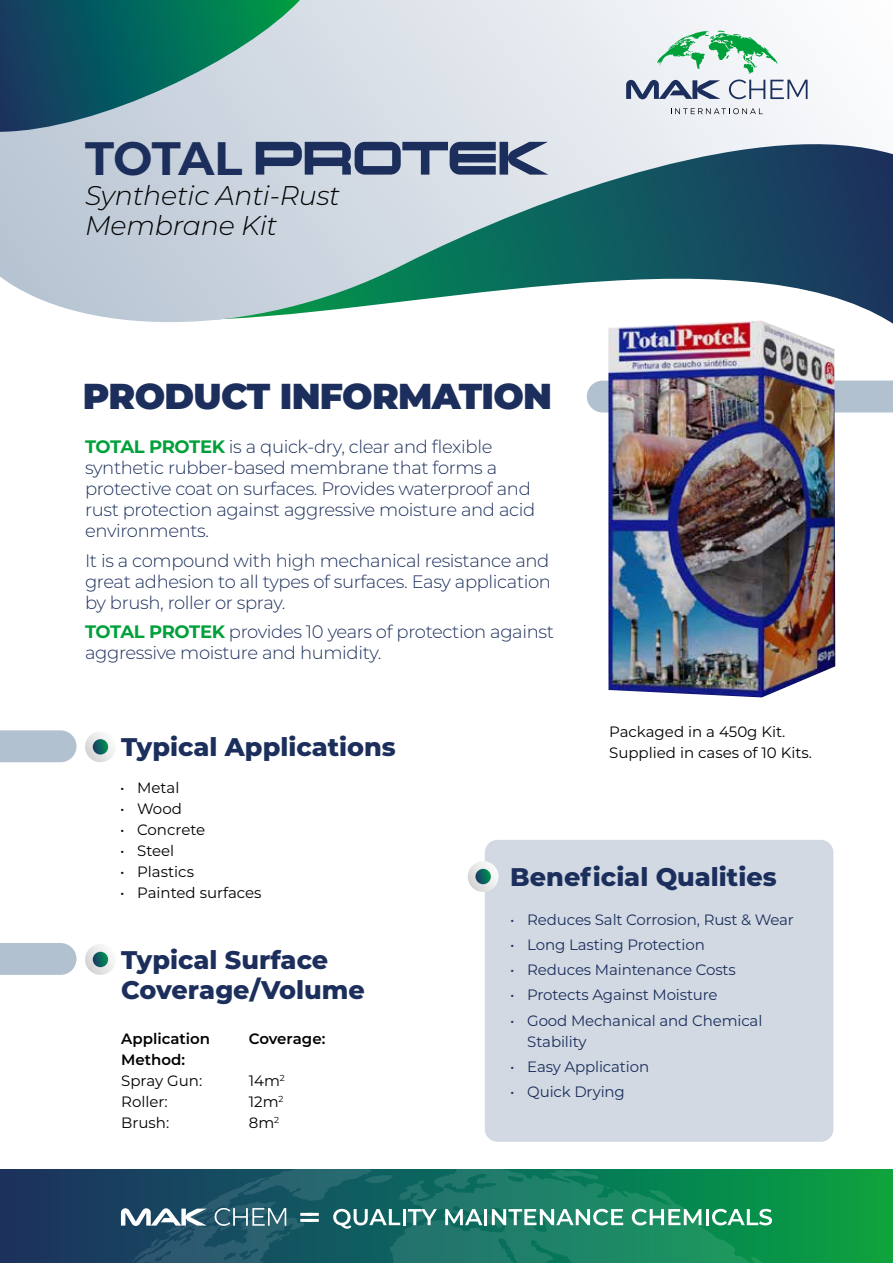
<style>
.page{position:relative;width:893px;height:1263px;background:#fff}
.page>*{position:absolute;margin:0;border:0;box-sizing:border-box;transform-origin:0 0}
.t1{font:700 59.4px "Changeling Neo";color:#1c2f5c}
.t2{font:900 36px "Montserrat";letter-spacing:-.02em;color:#1c2f5c}
.t3{font:italic 300 27px/30px "Montserrat";letter-spacing:-.01em;color:#000}
.t4{font:800 25.5px/30.6px "Montserrat";color:#1c2f5c}
.t5{font:300 18px/21px "Montserrat";letter-spacing:-.02em;color:#1c2f5c}
.t6{font:15px/21px "Montserrat";letter-spacing:-.01em;color:#1c2f5c}
.t7{font:15px/21px "Montserrat";color:#000}
.t8{font:600 15px "Montserrat";color:#000}
.s1{font-family:"Montserrat";font-size:46.8px}
.s2{font-weight:700;color:#00a13a}
</style>
<div class="page">
<svg style="left:0;top:1169px;width:893px;height:94px;background:#15684d"></svg>
<svg style="left:0;top:0;width:893px;height:324px"></svg>
<svg style="left:0;top:0;width:300px;height:132px;background:#4c8589"></svg>
<svg style="left:657px;top:31px;width:120px;height:43px"></svg>
<svg style="left:626px;top:80px;width:94px;height:19px;background:#848fa7"></svg>
<svg style="left:729px;top:80px;width:78px;height:19px"></svg>
<svg style="left:671px;top:108px;width:92px;height:6px"></svg>
<div style="left:485px;top:840px;width:348px;height:302px;background:#d2d9e3;border-radius:13px"></div>
<div style="left:587px;top:381px;width:306px;height:31px;background:#b2c1d0"></div>
<svg style="left:85px;top:731px;width:31px;height:31px"></svg>
<svg style="left:93px;top:739px;width:15px;height:15px"></svg>
<svg style="left:85px;top:944px;width:31px;height:31px"></svg>
<svg style="left:93px;top:952px;width:15px;height:15px"></svg>
<svg style="left:0;top:730px;width:77px;height:32px;background:#b6c4d2"></svg>
<div style="left:0;top:943px;width:77px;height:32px;background:#b2c1d0"></div>
<svg style="left:468px;top:861px;width:31px;height:31px"></svg>
<svg style="left:475px;top:869px;width:16px;height:15px"></svg>
<img style="left:608px;top:320px;width:227px;height:377px">
<svg style="left:53px;top:1169px;width:787px;height:94px;background:#227567"></svg>
<h1 class="t1" style="left:85px;top:119px;width:462px"><span class="s1">TOTAL</span> PROTEK</h1>
<h3 class="t3" style="left:85px;top:179px;width:256px">Synthetic Anti-Rust<br>Membrane Kit</h3>
<h2 class="t2" style="left:83px;top:369px;width:471px">PRODUCT INFORMATION</h2>
<p class="t5" style="left:85px;top:436px;width:452px"><span class="s2">TOTAL PROTEK</span> is a quick-dry, clear and flexible synthetic rubber-based membrane that forms a protective coat on surfaces. Provides waterproof and rust protection against aggressive moisture and acid environments.</p>
<p class="t5" style="left:85px;top:549px;width:467px;text-align:justify">It is a compound with high mechanical resistance and great adhesion to all types of surfaces. Easy application by brush, roller or spray.</p>
<p class="t5" style="left:85px;top:621px;width:470px"><span class="s2">TOTAL PROTEK</span> provides 10 years of protection against aggressive moisture and humidity.</p>
<h3 class="t4" style="left:121px;top:730px;width:276px">Typical Applications</h3>
<p class="t7" style="left:609px;top:721px;width:204px">Packaged in a 450g Kit.<br>Supplied in cases of 10 Kits.</p>
<p class="t7" style="left:120px;top:776px;width:61px">• Metal</p>
<p class="t7" style="left:120px;top:797px;width:63px">• Wood</p>
<p class="t7" style="left:120px;top:818px;width:87px">• Concrete</p>
<p class="t7" style="left:120px;top:839px;width:56px">• Steel</p>
<p class="t7" style="left:120px;top:860px;width:75px">• Plastics</p>
<p class="t7" style="left:120px;top:881px;width:143px">• Painted surfaces</p>
<h3 class="t4" style="left:121px;top:943px;width:245px">Typical Surface<br>Coverage/Volume</h3>
<p class="t8" style="left:121px;top:1028px;width:90px">Application</p>
<p class="t8" style="left:249px;top:1028px;width:78px">Coverage:</p>
<p class="t8" style="left:121px;top:1049px;width:66px">Method:</p>
<p class="t7" style="left:121px;top:1069px;width:83px">Spray Gun:</p>
<p class="t7" style="left:249px;top:1069px;width:38px">14m<sup>2</sup></p>
<p class="t7" style="left:121px;top:1090px;width:48px">Roller:</p>
<p class="t7" style="left:249px;top:1090px;width:36px">12m<sup>2</sup></p>
<p class="t7" style="left:121px;top:1111px;width:50px">Brush:</p>
<p class="t7" style="left:249px;top:1111px;width:32px">8m<sup>2</sup></p>
<h3 class="t4" style="left:510px;top:860px;width:268px">Beneficial Qualities</h3>
<p class="t6" style="left:510px;top:908px;width:285px">• Reduces Salt Corrosion, Rust &amp; Wear</p>
<p class="t6" style="left:510px;top:933px;width:196px">• Long Lasting Protection</p>
<p class="t6" style="left:510px;top:959px;width:227px">• Reduces Maintenance Costs</p>
<p class="t6" style="left:510px;top:984px;width:209px">• Protects Against Moisture</p>
<p class="t6" style="left:527px;top:1009px;width:237px;text-indent:-17px">• Good Mechanical and Chemical<br>Stability</p>
<p class="t6" style="left:510px;top:1055px;width:140px">• Easy Application</p>
<p class="t6" style="left:510px;top:1081px;width:116px">• Quick Drying</p>
</div>
